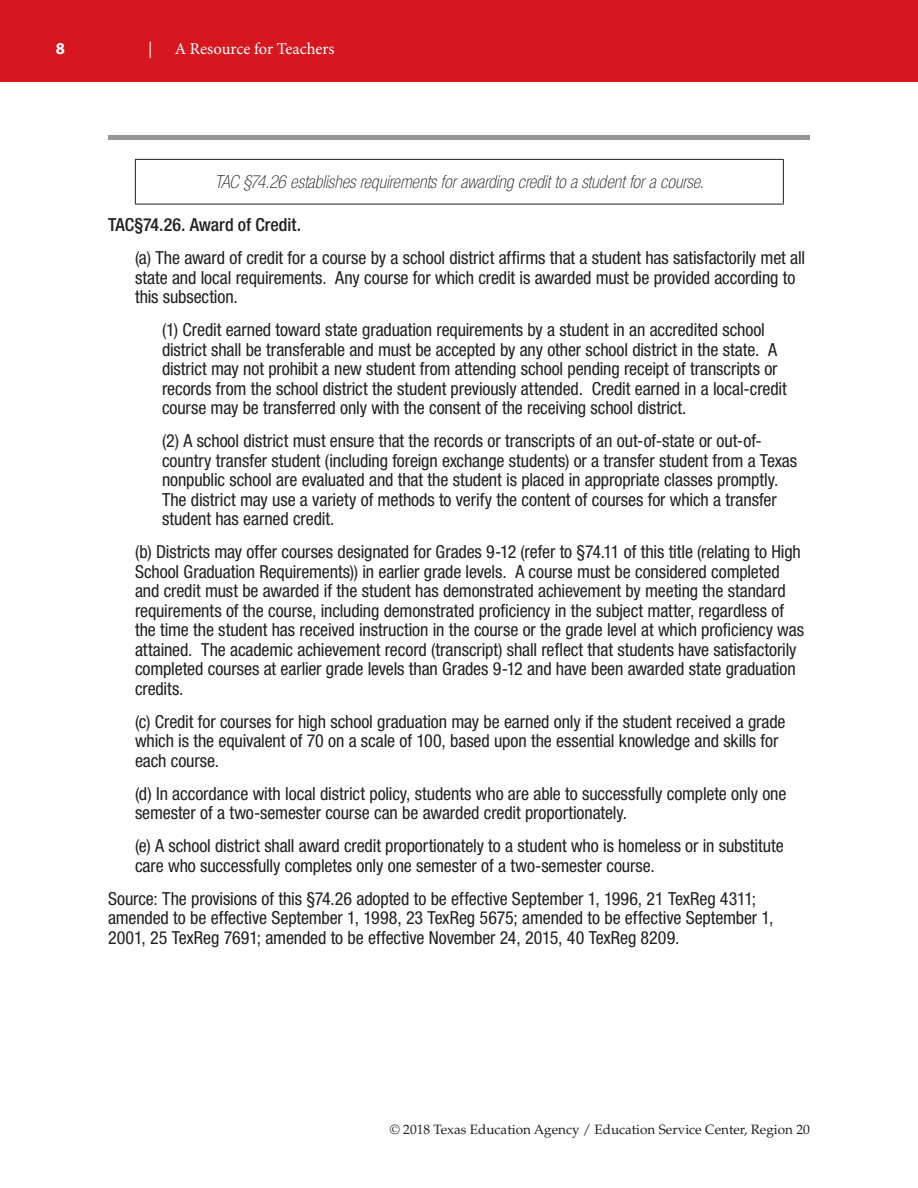
<style>
.page{position:relative;width:918px;height:1188px;background:#fff}
.page>*{position:absolute;margin:0;border:0;box-sizing:border-box;transform-origin:0 0}
.t1{font:condensed 18px/19.5px "Helvetica Neue LT Std";letter-spacing:-.005em;color:#231f20}
.t2{font:italic 100 condensed 18px "Helvetica Neue LT Std";letter-spacing:.005em;color:#231f20}
.t3{font:500 condensed 18px "Helvetica Neue LT Std";color:#231f20}
.t4{font:16.5px "Minion Pro";color:#fff}
.t5{font:700 16.5px "Myriad Pro";color:#fff}
.t6{font:italic 16.5px "Minion Pro";color:#fff}
.t7{font:13.5px "Palatino LT Std";color:#231f20}
</style>
<div class="page">
<div style="left:0;top:0;width:918px;height:82px;background:#d7171f"></div>
<div style="left:108px;top:135px;width:702px;height:5px;background:#939598"></div>
<hr style="left:135px;top:159px;width:649px;height:1px;background:#231f20">
<hr style="left:135px;top:160px;width:1px;height:44px;background:#231f20">
<hr style="left:783px;top:160px;width:1px;height:44px;background:#231f20">
<hr style="left:135px;top:204px;width:649px;height:1px;background:#231f20">
<p class="t5" style="left:56px;top:38px;width:11px">8</p>
<p class="t6" style="left:148px;top:38px;width:5px">|</p>
<p class="t4" style="left:175px;top:38px;width:161px">A Resource for Teachers</p>
<p class="t2" style="left:215px;top:172px;width:490px">TAC §74.26 establishes requirements for awarding credit to a student for a course.</p>
<p class="t3" style="left:108px;top:214px;width:195px">TAC§74.26. Award of Credit.</p>
<p class="t1" style="left:135px;top:248px;width:672px">(a) The award of credit for a course by a school district affirms that a student has satisfactorily met all state and local requirements. Any course for which credit is awarded must be provided according to this subsection.</p>
<p class="t1" style="left:162px;top:320px;width:626px">(1) Credit earned toward state graduation requirements by a student in an accredited school district shall be transferable and must be accepted by any other school district in the state. A district may not prohibit a new student from attending school pending receipt of transcripts or records from the school district the student previously attended. Credit earned in a local-credit course may be transferred only with the consent of the receiving school district.</p>
<p class="t1" style="left:162px;top:431px;width:637px">(2) A school district must ensure that the records or transcripts of an out-of-state or out-of&shy;country transfer student (including foreign exchange students) or a transfer student from a Texas nonpublic school are evaluated and that the student is placed in appropriate classes promptly.<br>The district may use a variety of methods to verify the content of courses for which a transfer student has earned credit.</p>
<p class="t1" style="left:135px;top:542px;width:671px">(b) Districts may offer courses designated for Grades 9-12 (refer to §74.11 of this title (relating to High School Graduation Requirements)) in earlier grade levels. A course must be considered completed and credit must be awarded if the student has demonstrated achievement by meeting the standard requirements of the course, including demonstrated proficiency in the subject matter, regardless of the time the student has received instruction in the course or the grade level at which proficiency was attained. The academic achievement record (transcript) shall reflect that students have satisfactorily completed courses at earlier grade levels than Grades 9-12 and have been awarded state graduation credits.</p>
<p class="t1" style="left:135px;top:712px;width:652px">(c) Credit for courses for high school graduation may be earned only if the student received a grade which is the equivalent of 70 on a scale of 100, based upon the essential knowledge and skills for each course.</p>
<p class="t1" style="left:135px;top:784px;width:653px">(d) In accordance with local district policy, students who are able to successfully complete only one semester of a two-semester course can be awarded credit proportionately.</p>
<p class="t1" style="left:135px;top:836px;width:650px">(e) A school district shall award credit proportionately to a student who is homeless or in substitute care who successfully completes only one semester of a two-semester course.</p>
<p class="t1" style="left:108px;top:889px;width:667px">Source: The provisions of this §74.26 adopted to be effective September 1, 1996, 21 TexReg 4311; amended to be effective September 1, 1998, 23 TexReg 5675; amended to be effective September 1,<br>2001, 25 TexReg 7691; amended to be effective November 24, 2015, 40 TexReg 8209.</p>
<p class="t7" style="left:390px;top:1121px;width:422px">© 2018 Texas Education Agency / Education Service Center, Region 20</p>
</div>
